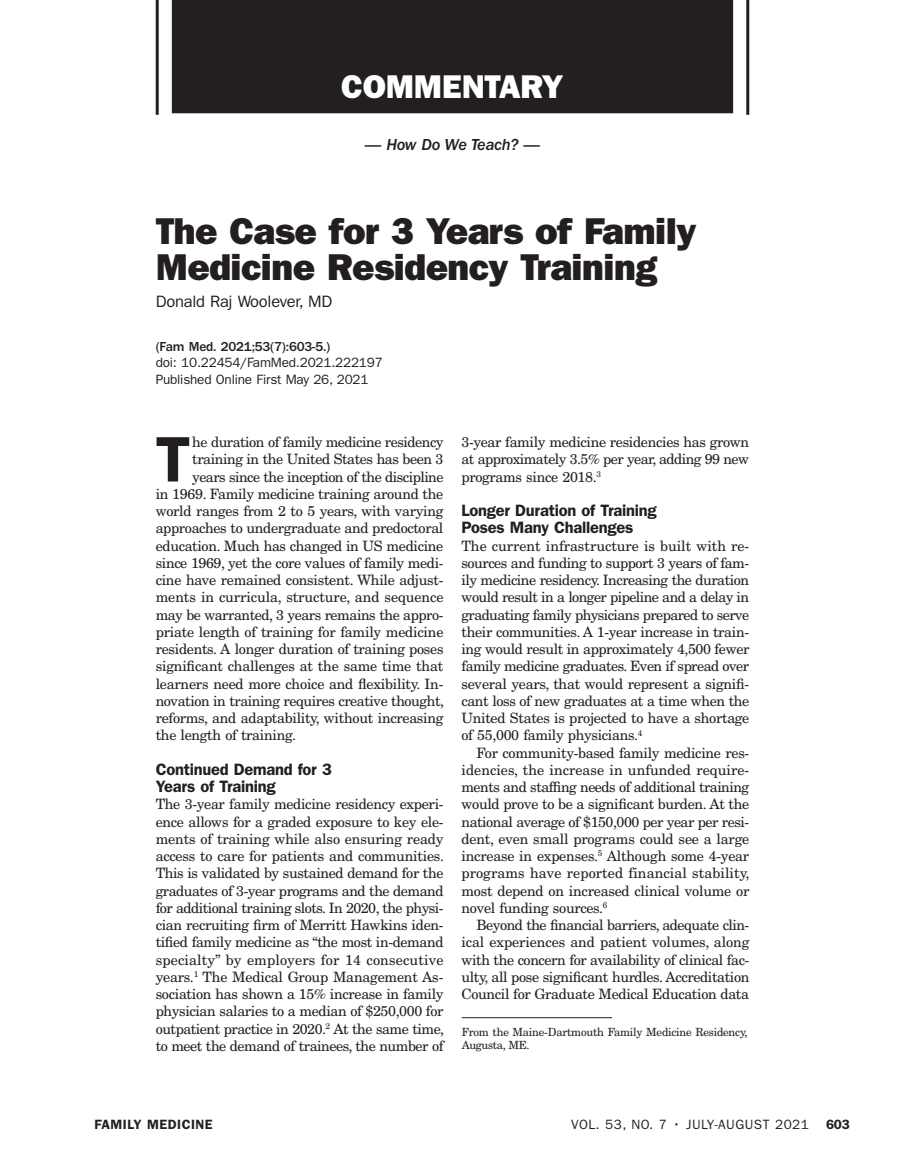
<style>
.page{position:relative;width:905px;height:1175px;background:#fff}
.page>*{position:absolute;margin:0;border:0;box-sizing:border-box;transform-origin:0 0}
.Body_Text_with_Dro{font:600 64.5px "ITC Franklin Gothic Std";color:#231f20}
.Headline_Major{font:37.5px/36px "ITC Franklin Gothic Std Hvy";letter-spacing:-.015em;color:#231f20}
.t1{font:33px "ITC Franklin Gothic Std Hvy";letter-spacing:-.005em;color:#fff}
.Subhead_1{font:600 16.5px/17.2px "ITC Franklin Gothic Std";letter-spacing:-.015em;color:#231f20}
.Author{font:16.5px "ITC Franklin Gothic Std";letter-spacing:-.015em;color:#231f20}
.t2{font:16.5px "ITC Franklin Gothic Std Med It";letter-spacing:-.015em;color:#231f20}
.Body_Text_No_Inden{font:14.25px/17.2px "New Century Schlbk LT Std";letter-spacing:-.03em;color:#231f20;text-align:justify}
.Body_Text_with_Dro-2{font:14.25px "New Century Schlbk LT Std";letter-spacing:-.025em;color:#231f20}
.Body_Text{font:14.25px/17.2px "New Century Schlbk LT Std";letter-spacing:-.025em;color:#231f20;text-align:justify}
.Body_Text_with_Dro-3{font:14.25px "New Century Schlbk LT Std";letter-spacing:-.005em;color:#231f20}
.Abstract_DOI_Cite{font:13.5px "ITC Franklin Gothic Std";letter-spacing:-.015em;color:#231f20}
.Abstract_DOI_Cite-2{font:13.5px "ITC Franklin Gothic Std";letter-spacing:.035em;color:#231f20}
.Abstract_Text_Cite{font:500 13.5px "ITC Franklin Gothic Std";letter-spacing:-.015em;color:#231f20}
.t3{font:600 13.5px "ITC Franklin Gothic Std";letter-spacing:.035em;color:#231f20}
.From_the{font:11.25px/12.9px "New Century Schlbk LT Std";letter-spacing:-.02em;color:#231f20}
</style>
<div class="page">
<div style="left:172px;top:0;width:561px;height:113px;background:#231f20"></div>
<hr style="left:746px;top:0;width:3px;height:115px;background:#231f20">
<hr style="left:156px;top:0;width:3px;height:115px;background:#231f20">
<hr style="left:461px;top:1017px;width:151px;height:1px;background:#231f20">
<h3 class="t1" style="left:341px;top:67px;width:224px">COMMENTARY</h3>
<p class="t2" style="left:365px;top:135px;width:177px">— How Do We Teach? —</p>
<p class="Headline_Major" style="left:156px;top:213px;width:542px">The Case for 3 Years of Family<br>Medicine Residency Training</p>
<p class="Author" style="left:156px;top:292px;width:178px">Donald Raj Woolever, MD</p>
<p class="Abstract_Text_Cite" style="left:156px;top:338px;width:176px">(Fam Med. 2021;53(7):603-5.)</p>
<p class="Abstract_DOI_Cite" style="left:156px;top:355px;width:229px">doi: 10.22454/FamMed.2021.222197</p>
<p class="Abstract_DOI_Cite" style="left:156px;top:371px;width:214px">Published Online First May 26, 2021</p>
<p class="Body_Text_with_Dro" style="left:156px;top:421px;width:36px">T</p>
<p class="Body_Text_with_Dro-2" style="left:192px;top:433px;width:253px">he duration of family medicine residency</p>
<p class="Body_Text_with_Dro-2" style="left:192px;top:450px;width:253px">training in the United States has been 3</p>
<p class="Body_Text_with_Dro-2" style="left:192px;top:468px;width:253px">years since the inception of the discipline</p>
<p class="Body_Text_with_Dro-2" style="left:156px;top:485px;width:289px">in 1969. Family medicine training around the</p>
<p class="Body_Text_with_Dro-2" style="left:156px;top:502px;width:289px">world ranges from 2 to 5 years, with varying</p>
<p class="Body_Text_with_Dro-2" style="left:156px;top:519px;width:289px">approaches to undergraduate and predoctoral</p>
<p class="Body_Text_with_Dro-2" style="left:156px;top:537px;width:289px">education. Much has changed in US medicine</p>
<p class="Body_Text_with_Dro-2" style="left:156px;top:554px;width:289px">since 1969, yet the core values of family medi-</p>
<p class="Body_Text_with_Dro-2" style="left:156px;top:571px;width:289px">cine have remained consistent. While adjust-</p>
<p class="Body_Text_with_Dro-3" style="left:156px;top:588px;width:289px">ments in curricula, structure, and sequence</p>
<p class="Body_Text_with_Dro-2" style="left:156px;top:606px;width:289px">may be warranted, 3 years remains the appro-</p>
<p class="Body_Text_with_Dro-2" style="left:156px;top:623px;width:289px">priate length of training for family medicine</p>
<p class="Body_Text_with_Dro-2" style="left:156px;top:640px;width:289px">residents. A longer duration of training poses</p>
<p class="Body_Text_with_Dro-2" style="left:156px;top:657px;width:289px">significant challenges at the same time that</p>
<p class="Body_Text_with_Dro-2" style="left:156px;top:675px;width:289px">learners need more choice and flexibility. In-</p>
<p class="Body_Text_with_Dro-2" style="left:156px;top:692px;width:290px">novation in training requires creative thought,</p>
<p class="Body_Text_with_Dro-2" style="left:156px;top:709px;width:289px">reforms, and adaptability, without increasing</p>
<p class="Body_Text_with_Dro-2" style="left:156px;top:726px;width:142px">the length of training.</p>
<p class="Subhead_1" style="left:156px;top:760px;width:178px">Continued Demand for 3<br>Years of Training</p>
<p class="Body_Text_No_Inden" style="left:156px;top:795px;width:290px">The 3-year family medicine residency experi&shy;ence allows for a graded exposure to key ele&shy;ments of training while also ensuring ready access to care for patients and communities.<br>This is validated by sustained demand for the graduates of 3-year programs and the demand for additional training slots. In 2020, the physi&shy;cian recruiting firm of Merritt Hawkins iden&shy;tified family medicine as “the most in-demand specialty” by employers for 14 consecutive years.<sup>1</sup> The Medical Group Management As&shy;sociation has shown a 15% increase in family physician salaries to a median of $250,000 for outpatient practice in 2020.<sup>2</sup> At the same time, to meet the demand of trainees, the number of</p>
<p class="Body_Text_No_Inden" style="left:461px;top:433px;width:289px">3-year family medicine residencies has grown at approximately 3.5% per year, adding 99 new programs since 2018.<sup>3</sup></p>
<p class="Subhead_1" style="left:461px;top:502px;width:197px">Longer Duration of Training<br>Poses Many Challenges</p>
<p class="Body_Text_No_Inden" style="left:461px;top:537px;width:289px">The current infrastructure is built with re&shy;sources and funding to support 3 years of fam&shy;ily medicine residency. Increasing the duration would result in a longer pipeline and a delay in graduating family physicians prepared to serve their communities. A 1-year increase in train&shy;ing would result in approximately 4,500 fewer family medicine graduates. Even if spread over several years, that would represent a signifi&shy;cant loss of new graduates at a time when the United States is projected to have a shortage of 55,000 family physicians.<sup>4</sup></p>
<p class="Body_Text" style="left:461px;top:744px;width:289px;text-indent:15px">For community-based family medicine res&shy;idencies, the increase in unfunded require&shy;ments and staffing needs of additional training would prove to be a significant burden. At the national average of $150,000 per year per resi&shy;dent, even small programs could see a large increase in expenses.<sup>5</sup> Although some 4-year programs have reported financial stability, most depend on increased clinical volume or novel funding sources.<sup>6</sup></p>
<p class="Body_Text" style="left:461px;top:916px;width:289px;text-indent:15px">Beyond the financial barriers, adequate clin&shy;ical experiences and patient volumes, along with the concern for availability of clinical fac&shy;ulty, all pose significant hurdles. Accreditation Council for Graduate Medical Education data</p>
<p class="From_the" style="left:461px;top:1025px;width:287px">From the Maine-Dartmouth Family Medicine Residency,<br>Augusta, ME.</p>
<p class="t3" style="left:94px;top:1116px;width:120px">FAMILY MEDICINE</p>
<p class="Abstract_DOI_Cite-2" style="left:571px;top:1116px;width:239px">VOL. 53, NO. 7 • JULY-AUGUST 2021</p>
<p class="t3" style="left:826px;top:1116px;width:25px">603</p>
</div>
